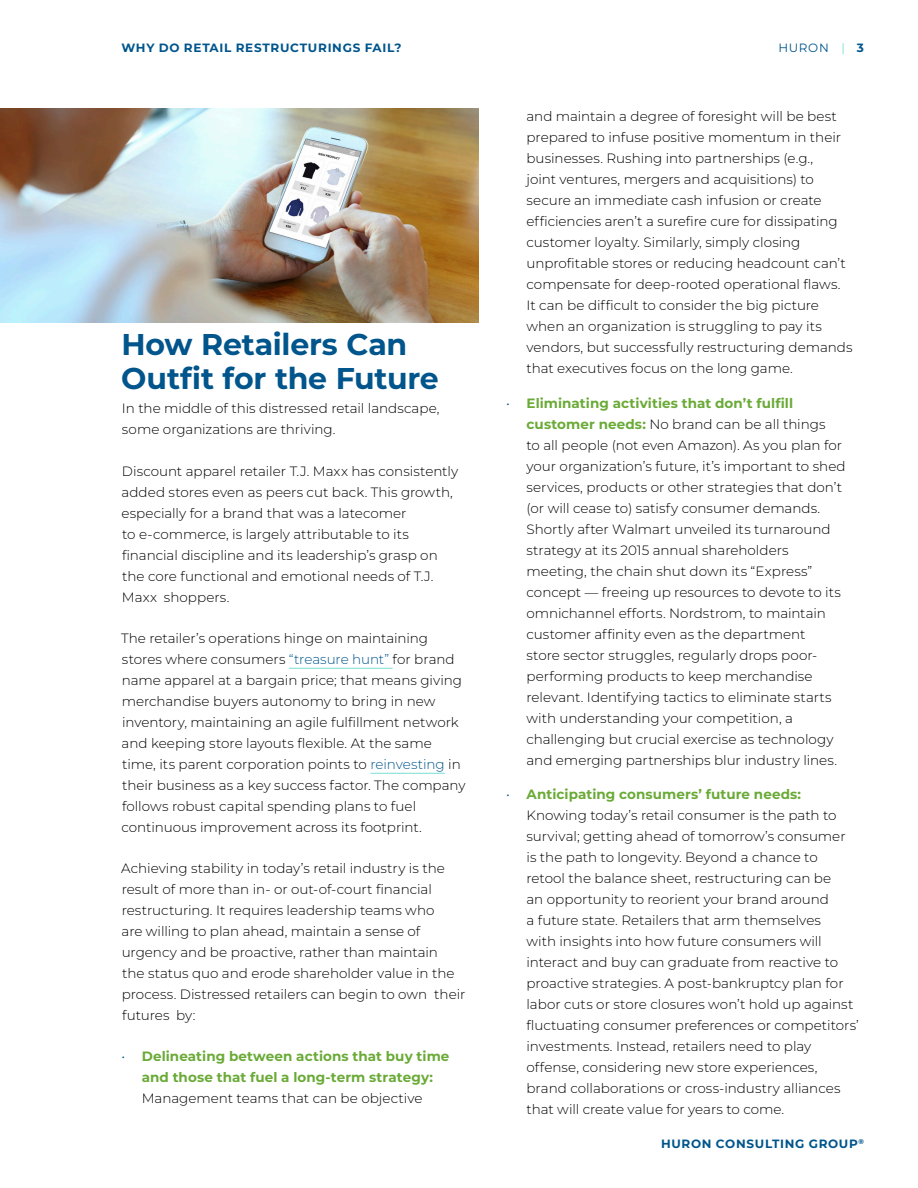
<style>
.page{position:relative;width:918px;height:1188px;background:#fff}
.page>*{position:absolute;margin:0;border:0;box-sizing:border-box;transform-origin:0 0}
.H1_Blue_Headers{font:700 30px/34.5px "Montserrat";letter-spacing:-.01em;color:#00558c}
.Body{font:300 13.5px/21px "Montserrat";color:#000}
.t1{font:700 13.5px/21px "Montserrat";letter-spacing:.005em;color:#6aaa37;text-align:center}
.t2{font:700 12px "Montserrat";letter-spacing:.06em;color:#00558c}
.t3{font:12px "Montserrat";letter-spacing:.055em;color:#00558c}
.s1{color:#78ded4}
.s2{font-weight:700}
.s3{color:#00558c}
.s4{font-weight:300;color:#00558c}
.s5{font-weight:300;color:#000}
.s6{font-weight:700;color:#6aaa37}
</style>
<div class="page">
<hr style="left:289px;top:668px;width:104px;height:1px;background:#78ded4">
<hr style="left:370px;top:773px;width:75px;height:1px;background:#78ded4">
<img style="left:0;top:109px;width:479px;height:213px">
<p class="t2" style="left:122px;top:40px;width:281px">WHY DO RETAIL RESTRUCTURINGS FAIL?</p>
<p class="t3" style="left:778px;top:40px;width:87px">HURON <span class="s1">|</span> <span class="s2">3</span></p>
<p class="H1_Blue_Headers" style="left:121px;top:326px;width:319px">How Retailers Can<br>Outfit for the Future</p>
<p class="Body" style="left:122px;top:398px;width:319px">In the middle of this distressed retail landscape, some organizations are thriving.</p>
<p class="Body" style="left:121px;top:460px;width:338px">Discount apparel retailer T.J. Maxx has consistently added stores even as peers cut back. This growth, especially for a brand that was a latecomer<br>to e-commerce, is largely attributable to its financial discipline and its leadership’s grasp on the core functional and emotional needs of T.J.<br>Maxx shoppers.</p>
<p class="Body" style="left:121px;top:627px;width:346px">The retailer’s operations hinge on maintaining stores where consumers <span class="s3">“treasure hunt”</span> for brand name apparel at a bargain price; that means giving merchandise buyers autonomy to bring in new inventory, maintaining an agile fulfillment network and keeping store layouts flexible. At the same time, its parent corporation points to <span class="s3">reinvesting</span> in their business as a key success factor. The company follows robust capital spending plans to fuel continuous improvement across its footprint.</p>
<p class="Body" style="left:121px;top:857px;width:346px">Achieving stability in today’s retail industry is the result of more than in- or out-of-court financial restructuring. It requires leadership teams who<br>are willing to plan ahead, maintain a sense of urgency and be proactive, rather than maintain<br>the status quo and erode shareholder value in the process. Distressed retailers can begin to own their futures by:</p>
<p class="t1" style="left:122px;top:1046px;width:329px"><span class="s4">•</span> Delineating between actions that buy time and those that fuel a long-term strategy:<br><span class="s5">Management teams that can be objective</span></p>
<p class="Body" style="left:526px;top:105px;width:328px">and maintain a degree of foresight will be best prepared to infuse positive momentum in their businesses. Rushing into partnerships (e.g.,<br>joint ventures, mergers and acquisitions) to secure an immediate cash infusion or create efficiencies aren’t a surefire cure for dissipating customer loyalty. Similarly, simply closing unprofitable stores or reducing headcount can’t compensate for deep-rooted operational flaws.<br>It can be difficult to consider the big picture when an organization is struggling to pay its vendors, but successfully restructuring demands that executives focus on the long game.</p>
<p class="Body" style="left:526px;top:392px;width:321px;text-indent:-20px"><span class="s3">•</span> <span class="s6">Eliminating activities that don’t fulfill customer needs:</span> No brand can be all things<br>to all people (not even Amazon). As you plan for your organization’s future, it’s important to shed services, products or other strategies that don’t (or will cease to) satisfy consumer demands.<br>Shortly after Walmart unveiled its turnaround strategy at its 2015 annual shareholders meeting, the chain shut down its “Express” concept — freeing up resources to devote to its omnichannel efforts. Nordstrom, to maintain customer affinity even as the department<br>store sector struggles, regularly drops poor&shy;performing products to keep merchandise relevant. Identifying tactics to eliminate starts with understanding your competition, a challenging but crucial exercise as technology and emerging partnerships blur industry lines.</p>
<p class="Body" style="left:526px;top:783px;width:334px;text-indent:-20px"><span class="s3">•</span> <span class="s6">Anticipating consumers’ future needs:<br></span>Knowing today’s retail consumer is the path to survival; getting ahead of tomorrow’s consumer is the path to longevity. Beyond a chance to retool the balance sheet, restructuring can be<br>an opportunity to reorient your brand around<br>a future state. Retailers that arm themselves<br>with insights into how future consumers will interact and buy can graduate from reactive to proactive strategies. A post-bankruptcy plan for labor cuts or store closures won’t hold up against fluctuating consumer preferences or competitors’ investments. Instead, retailers need to play offense, considering new store experiences, brand collaborations or cross-industry alliances that will create value for years to come.</p>
<p class="t2" style="left:661px;top:1135px;width:204px">HURON CONSULTING GROUP<sup>®</sup></p>
</div>
